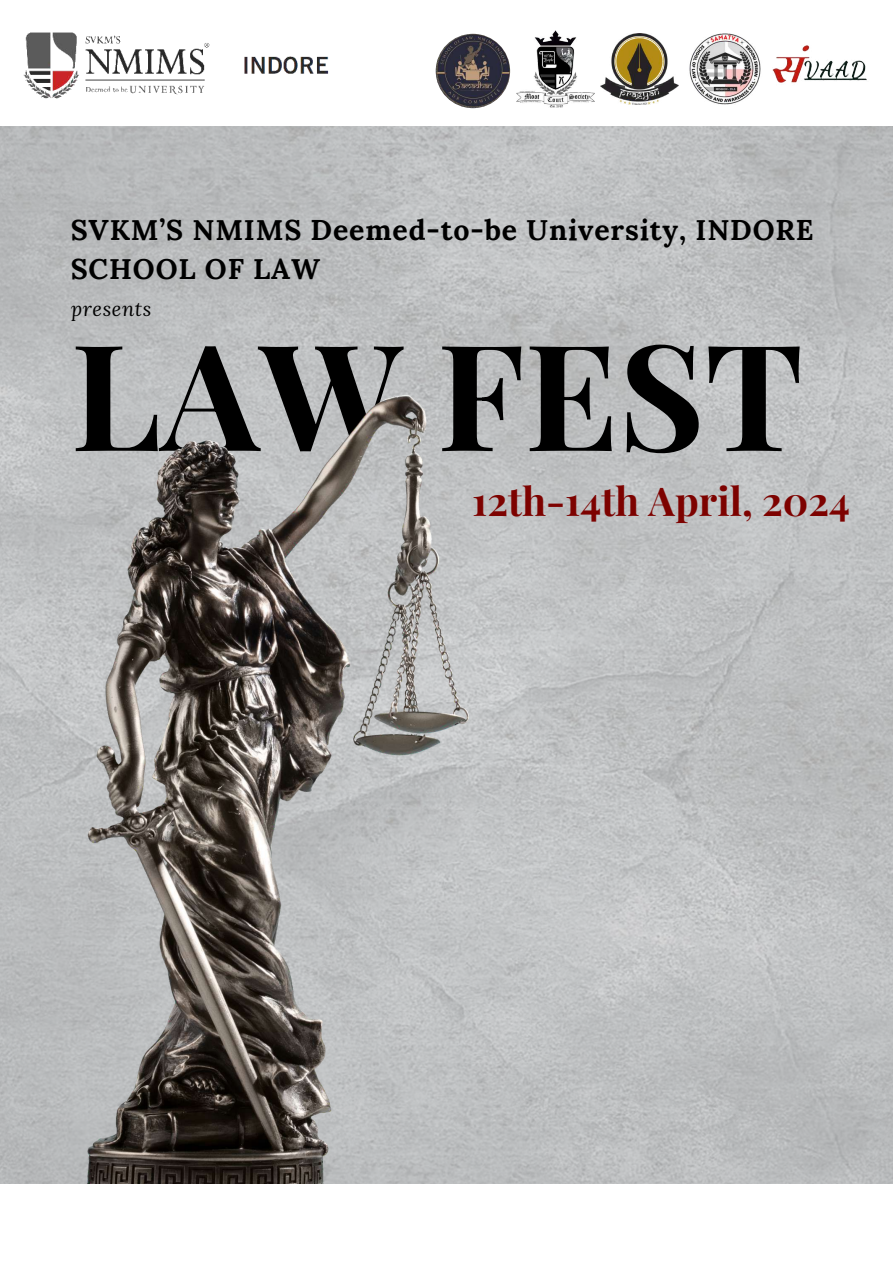
<style>
.page{position:relative;width:893px;height:1263px;background:#fff}
.page>*{position:absolute;margin:0;border:0;box-sizing:border-box;transform-origin:0 0}
.t1{font:700 147.75px "Playfair Display";color:#000}
.t2{font:700 39.6px "Playfair Display";color:#7d0200}
.t3{font:700 28.5px/39.4px "Lora";letter-spacing:.03em;color:#000}
.t4{font:italic 20.02px "Lora";letter-spacing:.03em;color:#000}
</style>
<div class="page">
<img style="left:0;top:126px;width:893px;height:1057px">
<img style="left:23px;top:32px;width:306px;height:67px">
<img style="left:84px;top:396px;width:385px;height:787px">
<img style="left:689px;top:33px;width:72px;height:72px">
<img style="left:601px;top:34px;width:77px;height:70px">
<img style="left:772px;top:45px;width:95px;height:38px">
<img style="left:516px;top:31px;width:79px;height:76px">
<img style="left:436px;top:34px;width:74px;height:74px;border-radius:50%">
<p class="t3" style="left:71px;top:209px;width:744px">SVKM’S NMIMS Deemed-to-be University, INDORE<br>SCHOOL OF LAW</p>
<p class="t4" style="left:71px;top:295px;width:82px">presents</p>
<h1 class="t1" style="left:71px;top:291px;width:734px">LAW FEST</h1>
<h2 class="t2" style="left:472px;top:473px;width:379px">12th-14th April, 2024</h2>
</div>
